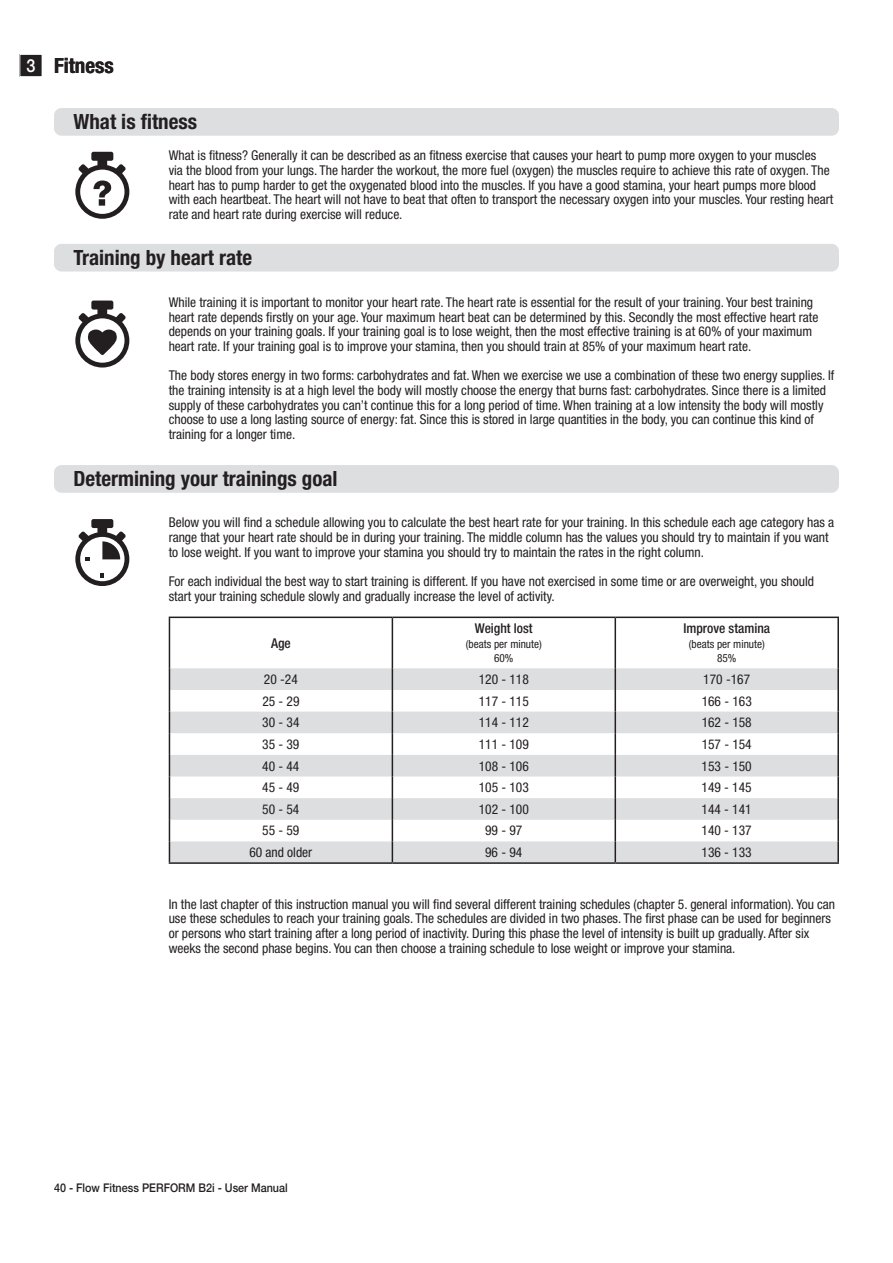
<style>
.page{position:relative;width:893px;height:1263px;background:#fff}
.page>*{position:absolute;margin:0;border:0;box-sizing:border-box;transform-origin:0 0}
.t1{font:700 condensed 21px "Helvetica Neue LT Std";color:#231f20}
.t2{font:condensed 13.5px/14.7px "Helvetica Neue LT Std";color:#231f20}
.t3{font:500 condensed 13.5px "Helvetica Neue LT Std";color:#231f20}
.t4{font:500 12px "Helvetica Neue LT Std";color:#231f20;scale:.9 1}
.t5{font:condensed 11.25px/14.7px "Helvetica Neue LT Std";color:#231f20;text-align:center}
.s1{font-weight:500;font-stretch:normal;font-size:18px;color:#fff}
</style>
<div class="page">
<div style="left:20px;top:54px;width:22px;height:23px;background:#231f20"></div>
<div style="left:19px;top:54px;width:23px;height:23px;border:1px solid #fff"></div>
<svg style="left:170px;top:668px;width:667px;height:194px;fill:#dddee0"></svg>
<hr style="left:169px;top:617px;width:223px;height:1px;background:#231f20">
<hr style="left:169px;top:618px;width:1px;height:50px;background:#231f20">
<hr style="left:392px;top:617px;width:223px;height:1px;background:#231f20">
<hr style="left:392px;top:618px;width:1px;height:50px;background:#231f20">
<hr style="left:615px;top:617px;width:224px;height:1px;background:#231f20">
<hr style="left:615px;top:618px;width:1px;height:50px;background:#231f20">
<hr style="left:837px;top:618px;width:2px;height:50px;background:#231f20">
<hr style="left:837px;top:668px;width:2px;height:22px;background:#231f20">
<hr style="left:837px;top:690px;width:2px;height:22px;background:#231f20">
<hr style="left:837px;top:712px;width:2px;height:21px;background:#231f20">
<hr style="left:837px;top:733px;width:2px;height:22px;background:#231f20">
<hr style="left:837px;top:755px;width:2px;height:21px;background:#231f20">
<hr style="left:837px;top:776px;width:2px;height:22px;background:#231f20">
<hr style="left:837px;top:798px;width:2px;height:22px;background:#231f20">
<hr style="left:837px;top:820px;width:2px;height:21px;background:#231f20">
<svg style="left:169px;top:668px;width:1px;height:194px"></svg>
<svg style="left:392px;top:668px;width:1px;height:194px"></svg>
<svg style="left:615px;top:668px;width:1px;height:194px"></svg>
<hr style="left:837px;top:841px;width:2px;height:21px;background:#231f20">
<hr style="left:169px;top:862px;width:223px;height:2px;background:#231f20">
<hr style="left:392px;top:862px;width:223px;height:2px;background:#231f20">
<hr style="left:615px;top:862px;width:224px;height:2px;background:#231f20">
<div style="left:54px;top:108px;width:785px;height:28px;background:#dddee0;border-radius:8px"></div>
<div style="left:54px;top:244px;width:785px;height:27px;background:#dddee0;border-radius:8px"></div>
<div style="left:54px;top:465px;width:785px;height:28px;background:#dddee0;border-radius:8px"></div>
<svg style="left:75px;top:152px;width:54px;height:67px"></svg>
<svg style="left:75px;top:301px;width:54px;height:67px"></svg>
<svg style="left:75px;top:519px;width:54px;height:67px"></svg>
<h1 class="t1" style="left:26px;top:53px;width:89px"><span class="s1">3</span> Fitness</h1>
<h1 class="t1" style="left:74px;top:109px;width:125px">What is fitness</h1>
<p class="t2" style="left:169px;top:148px;width:666px">What is fitness? Generally it can be described as an fitness exercise that causes your heart to pump more oxygen to your muscles via the blood from your lungs. The harder the workout, the more fuel (oxygen) the muscles require to achieve this rate of oxygen. The heart has to pump harder to get the oxygenated blood into the muscles. If you have a good stamina, your heart pumps more blood with each heartbeat. The heart will not have to beat that often to transport the necessary oxygen into your muscles. Your resting heart rate and heart rate during exercise will reduce.</p>
<h1 class="t1" style="left:74px;top:245px;width:180px">Training by heart rate</h1>
<p class="t2" style="left:169px;top:295px;width:651px">While training it is important to monitor your heart rate. The heart rate is essential for the result of your training. Your best training heart rate depends firstly on your age. Your maximum heart beat can be determined by this. Secondly the most effective heart rate depends on your training goals. If your training goal is to lose weight, then the most effective training is at 60% of your maximum heart rate. If your training goal is to improve your stamina, then you should train at 85% of your maximum heart rate.</p>
<p class="t2" style="left:169px;top:368px;width:667px">The body stores energy in two forms: carbohydrates and fat. When we exercise we use a combination of these two energy supplies. If the training intensity is at a high level the body will mostly choose the energy that burns fast: carbohydrates. Since there is a limited supply of these carbohydrates you can’t continue this for a long period of time. When training at a low intensity the body will mostly choose to use a long lasting source of energy: fat. Since this is stored in large quantities in the body, you can continue this kind of training for a longer time.</p>
<h1 class="t1" style="left:74px;top:466px;width:266px">Determining your trainings goal</h1>
<p class="t2" style="left:169px;top:515px;width:667px">Below you will find a schedule allowing you to calculate the best heart rate for your training. In this schedule each age category has a range that your heart rate should be in during your training. The middle column has the values you should try to maintain if you want to lose weight. If you want to improve your stamina you should try to maintain the rates in the right column.</p>
<p class="t2" style="left:169px;top:574px;width:647px">For each individual the best way to start training is different. If you have not exercised in some time or are overweight, you should start your training schedule slowly and gradually increase the level of activity.</p>
<p class="t3" style="left:271px;top:635px;width:21px">Age</p>
<p class="t3" style="left:475px;top:620px;width:59px">Weight lost</p>
<p class="t5" style="left:466px;top:636px;width:77px">(beats per minute)<br>60%</p>
<p class="t3" style="left:683px;top:620px;width:88px">Improve stamina</p>
<p class="t5" style="left:689px;top:636px;width:77px">(beats per minute)<br>85%</p>
<p class="t2" style="left:264px;top:672px;width:35px">20 -24</p>
<p class="t2" style="left:479px;top:672px;width:52px">120 - 118</p>
<p class="t2" style="left:703px;top:672px;width:48px">170 -167</p>
<p class="t2" style="left:262px;top:693px;width:39px">25 - 29</p>
<p class="t2" style="left:479px;top:693px;width:52px">117 - 115</p>
<p class="t2" style="left:702px;top:693px;width:52px">166 - 163</p>
<p class="t2" style="left:262px;top:715px;width:39px">30 - 34</p>
<p class="t2" style="left:479px;top:715px;width:52px">114 - 112</p>
<p class="t2" style="left:702px;top:715px;width:52px">162 - 158</p>
<p class="t2" style="left:262px;top:737px;width:39px">35 - 39</p>
<p class="t2" style="left:479px;top:737px;width:52px">111 - 109</p>
<p class="t2" style="left:702px;top:737px;width:52px">157 - 154</p>
<p class="t2" style="left:262px;top:758px;width:39px">40 - 44</p>
<p class="t2" style="left:479px;top:758px;width:52px">108 - 106</p>
<p class="t2" style="left:702px;top:758px;width:52px">153 - 150</p>
<p class="t2" style="left:262px;top:780px;width:39px">45 - 49</p>
<p class="t2" style="left:479px;top:780px;width:52px">105 - 103</p>
<p class="t2" style="left:702px;top:780px;width:52px">149 - 145</p>
<p class="t2" style="left:262px;top:802px;width:39px">50 - 54</p>
<p class="t2" style="left:479px;top:802px;width:52px">102 - 100</p>
<p class="t2" style="left:702px;top:802px;width:52px">144 - 141</p>
<p class="t2" style="left:262px;top:823px;width:39px">55 - 59</p>
<p class="t2" style="left:485px;top:823px;width:39px">99 - 97</p>
<p class="t2" style="left:702px;top:823px;width:52px">140 - 137</p>
<p class="t2" style="left:249px;top:845px;width:64px">60 and older</p>
<p class="t2" style="left:485px;top:845px;width:39px">96 - 94</p>
<p class="t2" style="left:702px;top:845px;width:52px">136 - 133</p>
<p class="t2" style="left:169px;top:896px;width:668px">In the last chapter of this instruction manual you will find several different training schedules (chapter 5. general information). You can use these schedules to reach your training goals. The schedules are divided in two phases. The first phase can be used for beginners or persons who start training after a long period of inactivity. During this phase the level of intensity is built up gradually. After six weeks the second phase begins. You can then choose a training schedule to lose weight or improve your stamina.</p>
<p class="t4" style="left:54px;top:1181px;width:261px">40 - Flow Fitness PERFORM B2i - User Manual</p>
</div>
